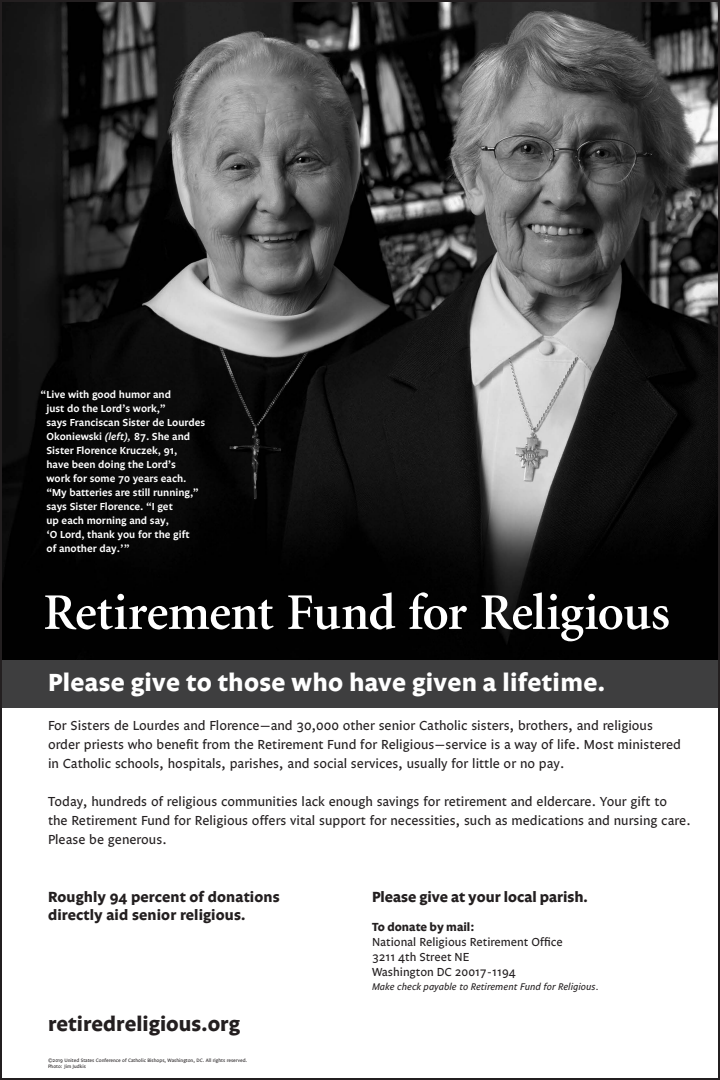
<style>
.page{position:relative;width:720px;height:1080px;background:#fff}
.page>*{position:absolute;margin:0;border:0;box-sizing:border-box;transform-origin:0 0}
.t1{font:600 51.5px "Minion";letter-spacing:-.02em;color:#fff}
.t2{font:700 25.3px "Legato";letter-spacing:.015em;color:#fff}
.t3{font:700 21.1px "Legato";letter-spacing:.005em;color:#231f20}
.t4{font:700 15px/18px "Legato";letter-spacing:.01em;color:#231f20}
.t5{font:13.5px/19px "Legato";color:#231f20}
.t6{font:12px/15px "Legato";color:#231f20}
.t7{font:700 12px "Legato";color:#231f20}
.t8{font:600 10.5px/14px "Legato";color:#fff}
.t9{font:italic 10px "Legato";color:#231f20}
.t10{font:5px/6px "Legato";color:#231f20}
.s1{font-style:italic}
</style>
<div class="page">
<div style="left:0;top:660px;width:720px;height:48px;background:#3e3e3f"></div>
<img style="left:3px;top:3px;width:714px;height:657px">
<p class="t8" style="left:46px;top:388px;width:160px;text-indent:-6px">“Live with good humor and<br>just do the Lord’s work,”<br>says Franciscan Sister de Lourdes<br>Okoniewski <span class="s1">(left),</span> 87. She and<br>Sister Florence Kruczek, 91,<br>have been doing the Lord’s<br>work for some 70 years each. “My batteries are still running,” says Sister Florence. “I get<br>up each morning and say,<br>‘O Lord, thank you for the gift<br>of another day.’”</p>
<h1 class="t1" style="left:43px;top:586px;width:628px">Retirement Fund for Religious</h1>
<h2 class="t2" style="left:48px;top:668px;width:559px">Please give to those who have given a lifetime.</h2>
<p class="t5" style="left:48px;top:716px;width:635px">For Sisters de Lourdes and Florence—and 30,000 other senior Catholic sisters, brothers, and religious order priests who benefit from the Retirement Fund for Religious—service is a way of life. Most ministered in Catholic schools, hospitals, parishes, and social services, usually for little or no pay.</p>
<p class="t5" style="left:48px;top:792px;width:644px">Today, hundreds of religious communities lack enough savings for retirement and eldercare. Your gift to<br>the Retirement Fund for Religious offers vital support for necessities, such as medications and nursing care.<br>Please be generous.</p>
<p class="t4" style="left:48px;top:888px;width:233px">Roughly 94 percent of donations directly aid senior religious.</p>
<h3 class="t3" style="left:48px;top:1012px;width:193px">retiredreligious.org</h3>
<p class="t10" style="left:48px;top:1058px;width:201px">©2019 United States Conference of Catholic Bishops, Washington, DC. All rights reserved.<br>Photo: Jim Judkis</p>
<p class="t4" style="left:372px;top:888px;width:217px">Please give at your local parish.</p>
<p class="t7" style="left:372px;top:920px;width:104px">To donate by mail:</p>
<p class="t6" style="left:372px;top:935px;width:192px">National Religious Retirement Office<br>3211 4th Street NE<br>Washington DC 20017-1194</p>
<p class="t9" style="left:372px;top:981px;width:229px">Make check payable to Retirement Fund for Religious.</p>
</div>
